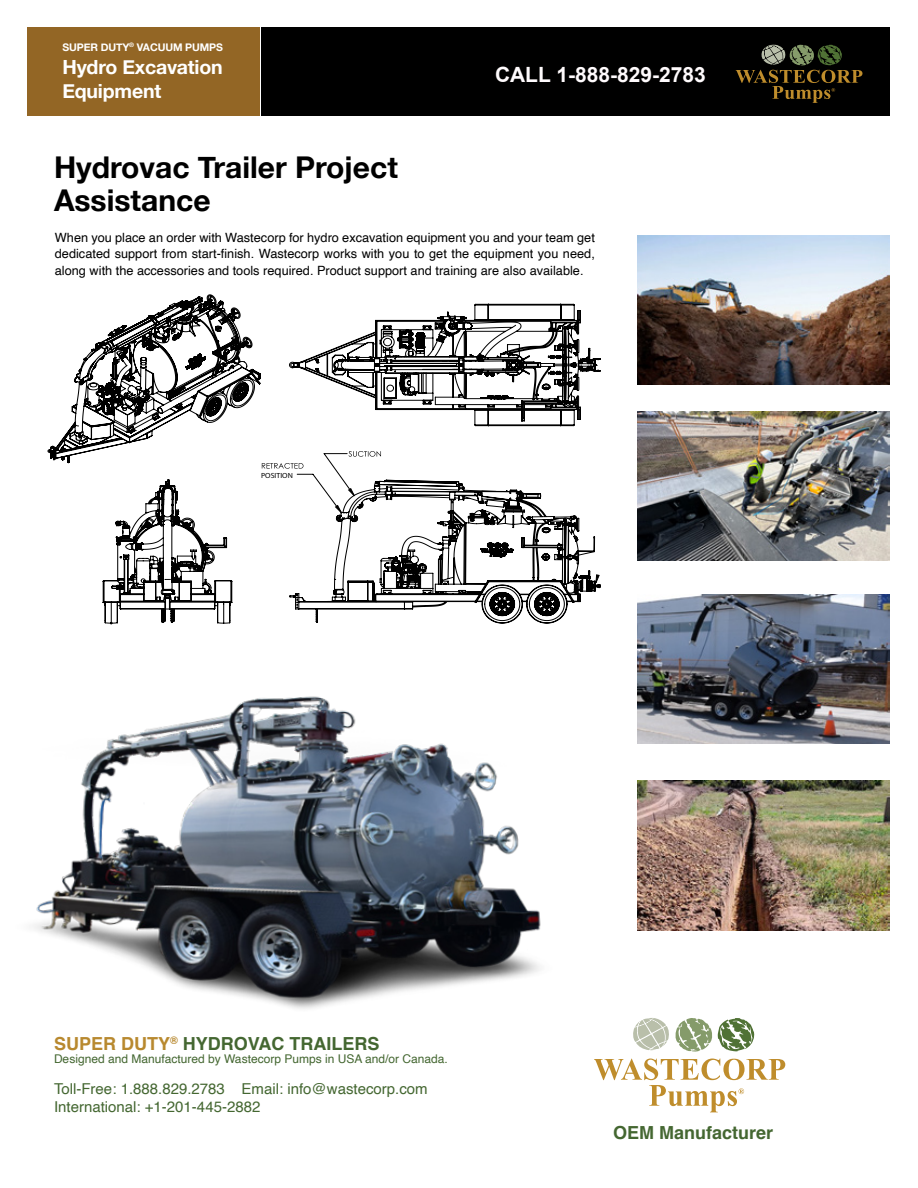
<style>
.page{position:relative;width:918px;height:1188px;background:#fff}
.page>*{position:absolute;margin:0;border:0;box-sizing:border-box;transform-origin:0 0}
.t1{font:700 30px/33px "Helvetica Neue";color:#000}
.t2{font:700 21px "Arial";color:#fffbfd}
.t3{font:700 19.5px/23.4px "Helvetica Neue";letter-spacing:-.01em;color:#fff}
.t4{font:700 18px "Helvetica";color:#446731}
.t5{font:15px/18px "Helvetica";color:#446731}
.t6{font:12.75px/16.5px "Helvetica";color:#000;text-align:justify}
.t7{font:12px "Helvetica";color:#446731}
.t8{font:700 10.5px "Helvetica Neue";letter-spacing:-.01em;color:#fff}
.t9{font:7.5px "Century Gothic";color:#000;scale:1.06 1}
.s1{color:#b8892f}
</style>
<div class="page">
<div style="left:261px;top:27px;width:629px;height:88px;background:#000"></div>
<div style="left:27px;top:27px;width:232px;height:88px;background:#936625"></div>
<svg style="left:594px;top:1059px;width:191px;height:53px"></svg>
<svg style="left:633px;top:1018px;width:122px;height:34px"></svg>
<svg style="left:736px;top:45px;width:126px;height:58px"></svg>
<img style="left:33px;top:696px;width:508px;height:313px">
<svg style="left:47px;top:294px;width:554px;height:331px"></svg>
<img style="left:637px;top:235px;width:253px;height:150px">
<img style="left:637px;top:781px;width:253px;height:149px">
<img style="left:637px;top:412px;width:253px;height:149px">
<img style="left:637px;top:594px;width:253px;height:149px">
<p class="t8" style="left:62px;top:39px;width:162px">SUPER DUTY<sup>®</sup> VACUUM PUMPS</p>
<h3 class="t3" style="left:62px;top:56px;width:162px">Hydro Excavation<br>Equipment</h3>
<p class="t1" style="left:54px;top:152px;width:345px">Hydrovac Trailer Project<br>Assistance</p>
<h2 class="t2" style="left:495px;top:61px;width:212px">CALL 1-888-829-2783</h2>
<p class="t6" style="left:55px;top:230px;width:541px">When you place an order with Wastecorp for hydro excavation equipment you and your team get dedicated support from start-finish. Wastecorp works with you to get the equipment you need, along with the accessories and tools required. Product support and training are also available.</p>
<p class="t9" style="left:261px;top:471px;width:31px">POSITION</p>
<h3 class="t4" style="left:54px;top:1029px;width:327px"><span class="s1">SUPER DUTY</span><sup>®</sup> HYDROVAC TRAILERS</h3>
<p class="t7" style="left:54px;top:1050px;width:395px">Designed and Manufactured by Wastecorp Pumps in USA and/or Canada.</p>
<p class="t5" style="left:54px;top:1080px;width:375px">Toll-Free: 1.888.829.2783 Email: info@wastecorp.com<br>International: +1-201-445-2882</p>
<h3 class="t4" style="left:613px;top:1119px;width:162px">OEM Manufacturer</h3>
</div>
